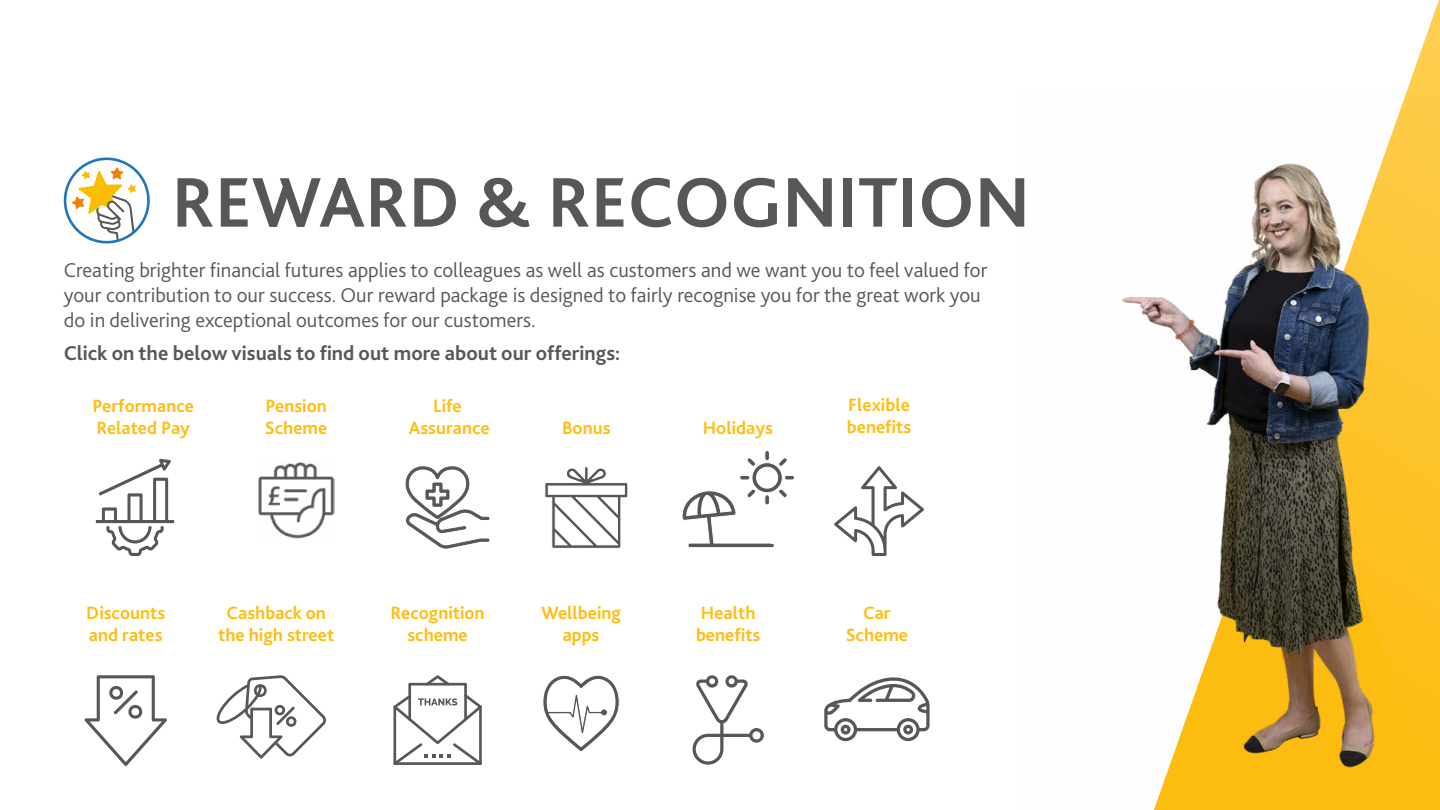
<style>
.page{position:relative;width:1440px;height:810px;background:#fff}
.page>*{position:absolute;margin:0;border:0;box-sizing:border-box;transform-origin:0 0}
.t1{font:700 73.5px "Bliss 2";color:#575757}
.t2{font:300 21px/25.2px "Bliss 2";color:#575757}
.t3{font:700 21px "Bliss 2";color:#575757}
.t4{font:700 18.67px/22.4px "Bliss 2";color:#ffbd12}
</style>
<div class="page">
<svg style="left:1406px;top:0;width:33px;height:94px"></svg>
<img style="left:1122px;top:94px;width:318px;height:716px">
<svg style="left:96px;top:459px;width:78px;height:97px"></svg>
<svg style="left:405px;top:466px;width:84px;height:83px"></svg>
<svg style="left:545px;top:467px;width:83px;height:81px"></svg>
<hr style="left:765px;top:450px;width:4px;height:11px;background:#575757;border-radius:2px">
<div style="left:764px;top:450px;width:6px;height:11px;border:1px solid #fff;border-radius:2px"></div>
<div style="left:784px;top:475px;width:11px;height:5px;background:#575757;border-radius:2px"></div>
<div style="left:784px;top:475px;width:11px;height:5px;border:1px solid #fff;border-radius:2px"></div>
<svg style="left:682px;top:456px;width:107px;height:92px"></svg>
<svg style="left:216px;top:675px;width:110px;height:84px"></svg>
<svg style="left:84px;top:675px;width:83px;height:91px"></svg>
<svg style="left:393px;top:675px;width:89px;height:90px"></svg>
<svg style="left:543px;top:675px;width:77px;height:76px"></svg>
<svg style="left:693px;top:675px;width:71px;height:90px"></svg>
<svg style="left:824px;top:677px;width:106px;height:64px"></svg>
<svg style="left:834px;top:466px;width:90px;height:90px"></svg>
<svg style="left:64px;top:158px;width:86px;height:86px"></svg>
<img style="left:258px;top:462px;width:76px;height:76px">
<h1 class="t1" style="left:172px;top:157px;width:860px">REWARD &amp; RECOGNITION</h1>
<p class="t2" style="left:64px;top:257px;width:925px">Creating brighter financial futures applies to colleagues as well as customers and we want you to feel valued for your contribution to our success. Our reward package is designed to fairly recognise you for the great work you do in delivering exceptional outcomes for our customers.</p>
<p class="t3" style="left:64px;top:340px;width:558px">Click on the below visuals to find out more about our offerings:</p>
<p class="t4" style="left:92px;top:394px;width:103px">Performance<br>Related Pay</p>
<p class="t4" style="left:409px;top:394px;width:83px;text-align:center">Life<br>Assurance</p>
<p class="t4" style="left:265px;top:394px;width:64px">Pension<br>Scheme</p>
<p class="t4" style="left:562px;top:416px;width:50px">Bonus</p>
<p class="t4" style="left:703px;top:416px;width:72px">Holidays</p>
<p class="t4" style="left:847px;top:393px;width:66px">Flexible benefits</p>
<p class="t4" style="left:86px;top:601px;width:80px">Discounts and rates</p>
<p class="t4" style="left:391px;top:601px;width:95px;text-align:center">Recognition scheme</p>
<p class="t4" style="left:541px;top:601px;width:81px;text-align:center">Wellbeing apps</p>
<p class="t4" style="left:696px;top:601px;width:66px">Health benefits</p>
<p class="t4" style="left:846px;top:601px;width:64px;text-align:center">Car<br>Scheme</p>
<p class="t4" style="left:218px;top:601px;width:118px;text-align:center">Cashback on the high street</p>
</div>
